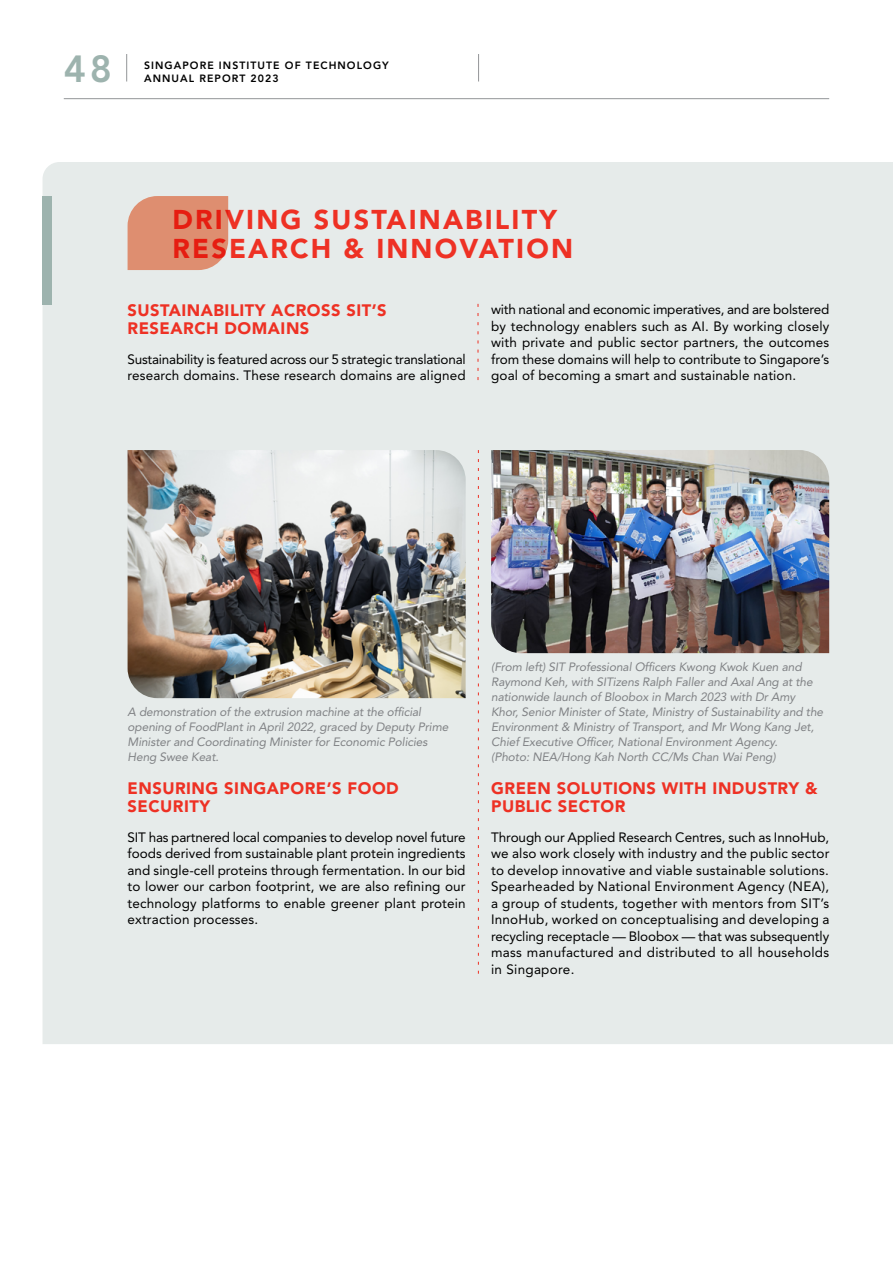
<style>
.page{position:relative;width:893px;height:1263px;background:#fff}
.page>*{position:absolute;margin:0;border:0;box-sizing:border-box;transform-origin:0 0}
.t1{font:800 37.5px "Avenir LT Std";color:#9db3ae}
.t2{font:900 27px/28.5px "Avenir LT Std";letter-spacing:.08em;color:#ee3124}
.t3{font:900 16.5px/18px "Avenir LT Std";letter-spacing:.03em;color:#ee3124}
.t4{font:13.5px/16.5px "Avenir LT Std";letter-spacing:.01em;color:#000;text-align:justify}
.t5{font:13.5px/16.5px "Avenir LT Std";letter-spacing:-.015em;color:#000}
.t6{font:italic 12px/15px "Avenir LT Std";letter-spacing:-.01em;color:#808285}
.t7{font:800 10.5px "Avenir LT Std";letter-spacing:.1em;color:#000}
</style>
<div class="page">
<div style="left:43px;top:162px;width:850px;height:882px;background:#e6ebea"></div>
<div style="left:43px;top:196px;width:9px;height:108px;background:#9db3ae"></div>
<svg style="left:478px;top:304px;width:1px;height:76px"></svg>
<svg style="left:478px;top:450px;width:1px;height:524px"></svg>
<div style="left:128px;top:196px;width:100px;height:74px;background:#de8e70"></div>
<img style="left:491px;top:450px;width:338px;height:203px">
<img style="left:128px;top:450px;width:338px;height:248px">
<hr style="left:64px;top:98px;width:765px;height:1px;background:#939598">
<svg style="left:126px;top:54px;width:1px;height:27px"></svg>
<svg style="left:478px;top:54px;width:1px;height:27px"></svg>
<h1 class="t1" style="left:64px;top:46px;width:50px">48</h1>
<p class="t7" style="left:144px;top:59px;width:246px">SINGAPORE INSTITUTE OF TECHNOLOGY</p>
<p class="t7" style="left:144px;top:72px;width:136px">ANNUAL REPORT 2023</p>
<h2 class="t2" style="left:173px;top:205px;width:402px">DRIVING SUSTAINABILITY<br>RESEARCH &amp; INNOVATION</h2>
<p class="t3" style="left:128px;top:301px;width:261px">SUSTAINABILITY ACROSS SIT’S<br>RESEARCH DOMAINS</p>
<p class="t5" style="left:128px;top:351px;width:340px">Sustainability is featured across our 5 strategic translational research domains. These research domains are aligned</p>
<p class="t4" style="left:491px;top:301px;width:340px">with national and economic imperatives, and are bolstered by technology enablers such as AI. By working closely with private and public sector partners, the outcomes from these domains will help to contribute to Singapore’s goal of becoming a smart and sustainable nation.</p>
<p class="t6" style="left:128px;top:704px;width:322px">A demonstration of the extrusion machine at the official opening of FoodPlant in April 2022, graced by Deputy Prime Minister and Coordinating Minister for Economic Policies Heng Swee Keat.</p>
<p class="t3" style="left:128px;top:780px;width:273px">ENSURING SINGAPORE’S FOOD<br>SECURITY</p>
<p class="t4" style="left:128px;top:829px;width:340px">SIT has partnered local companies to develop novel future foods derived from sustainable plant protein ingredients and single-cell proteins through fermentation. In our bid to lower our carbon footprint, we are also refining our technology platforms to enable greener plant protein extraction processes.</p>
<p class="t6" style="left:491px;top:659px;width:334px">(From left) SIT Professional Officers Kwong Kwok Kuen and Raymond Keh, with SITizens Ralph Faller and Axal Ang at the nationwide launch of Bloobox in March 2023 with Dr Amy Khor, Senior Minister of State, Ministry of Sustainability and the Environment &amp; Ministry of Transport, and Mr Wong Kang Jet, Chief Executive Officer, National Environment Agency.<br>(Photo: NEA/Hong Kah North CC/Ms Chan Wai Peng)</p>
<p class="t3" style="left:491px;top:780px;width:328px">GREEN SOLUTIONS WITH INDUSTRY &amp;<br>PUBLIC SECTOR</p>
<p class="t4" style="left:491px;top:829px;width:340px">Through our Applied Research Centres, such as InnoHub, we also work closely with industry and the public sector to develop innovative and viable sustainable solutions.<br>Spearheaded by National Environment Agency (NEA), a group of students, together with mentors from SIT’s InnoHub, worked on conceptualising and developing a recycling receptacle — Bloobox — that was subsequently mass manufactured and distributed to all households in Singapore.</p>
</div>
